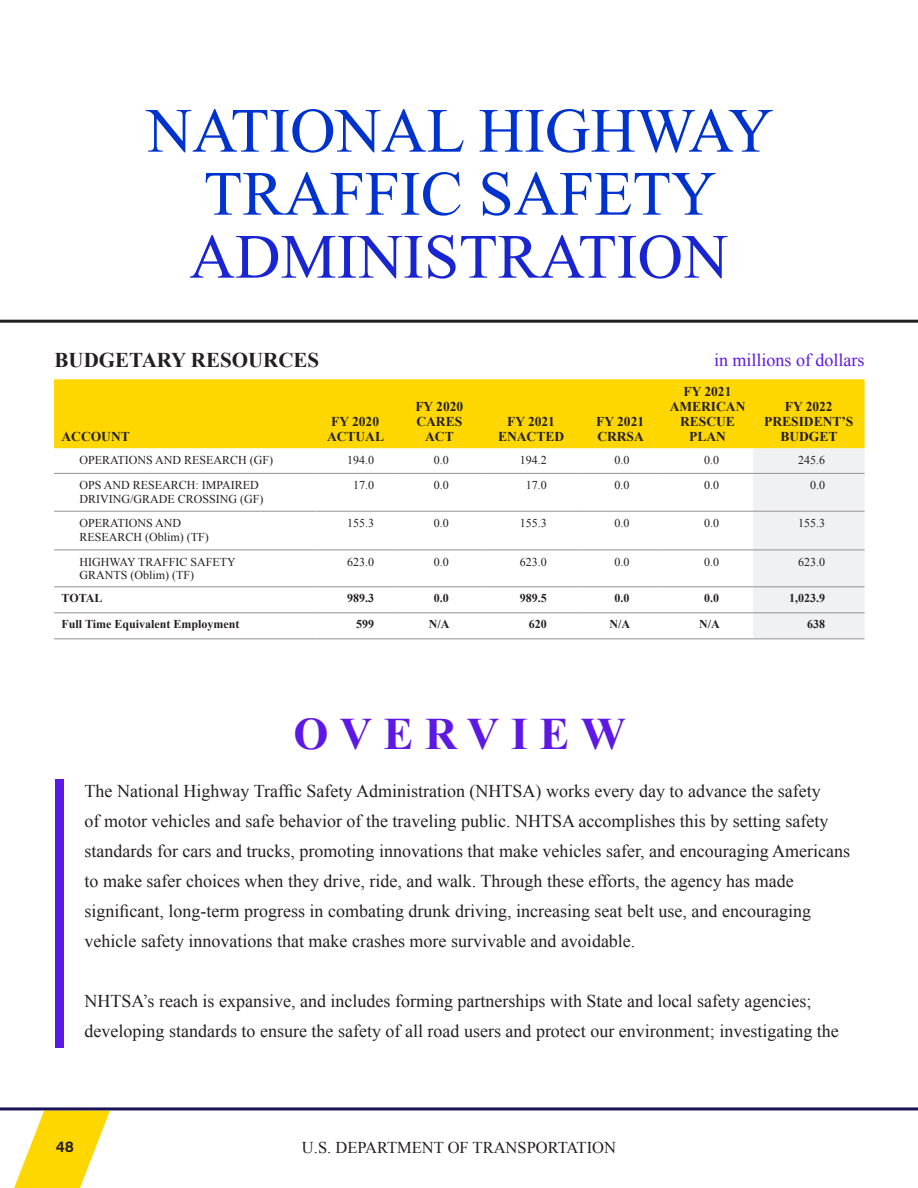
<style>
.page{position:relative;width:918px;height:1188px;background:#fff}
.page>*{position:absolute;margin:0;border:0;box-sizing:border-box;transform-origin:0 0}
.t1{font:63px/63px "Times New Roman";color:#0032cd;text-align:center}
.overview_header{font:700 45px "Times New Roman";letter-spacing:.25em;color:#5d18e5}
.t2{font:700 21px "Times New Roman";color:#231f20}
.t3{font:18px/30px "Times New Roman";color:#231f20}
.t4{font:18px "Times New Roman";color:#5d18e5}
.t5{font:16.5px "Times New Roman";color:#231f20}
.t6{font:15px "Acumin Variable Concept";color:#231f20}
.chart_headers{font:700 13.5px/15px "Times New Roman";color:#231f20;text-align:center}
.chart_headers_left{font:700 13.5px "Times New Roman";color:#231f20}
.chart_basic_left{font:12px/13.5px "Times New Roman";color:#231f20}
.chart_basic{font:12px "Times New Roman";color:#231f20}
.chart_basic-2{font:700 12px "Times New Roman";color:#231f20}
.chart_basic_left-2{font:700 12px "Times New Roman";color:#231f20}
.s1{color:#1925d1}
</style>
<div class="page">
<svg style="left:0;top:1110px;width:110px;height:78px"></svg>
<hr style="left:0;top:1107px;width:918px;height:3px;background:#1a1353">
<hr style="left:0;top:320px;width:918px;height:3px;background:#231f20">
<div style="left:54px;top:379px;width:811px;height:69px;background:#fed700"></div>
<svg style="left:54px;top:448px;width:699px;height:191px"></svg>
<div style="left:753px;top:448px;width:112px;height:191px;background:#f0f1f2"></div>
<hr style="left:54px;top:473px;width:262px;height:1px;background:#949191">
<hr style="left:316px;top:473px;width:79px;height:1px;background:#949191">
<hr style="left:395px;top:473px;width:89px;height:1px;background:#949191">
<hr style="left:484px;top:473px;width:94px;height:1px;background:#949191">
<hr style="left:578px;top:473px;width:84px;height:1px;background:#949191">
<hr style="left:662px;top:473px;width:91px;height:1px;background:#949191">
<hr style="left:753px;top:473px;width:112px;height:1px;background:#949191">
<hr style="left:54px;top:511px;width:262px;height:1px;background:#949191">
<hr style="left:316px;top:511px;width:79px;height:1px;background:#949191">
<hr style="left:395px;top:511px;width:89px;height:1px;background:#949191">
<hr style="left:484px;top:511px;width:94px;height:1px;background:#949191">
<hr style="left:578px;top:511px;width:84px;height:1px;background:#949191">
<hr style="left:662px;top:511px;width:91px;height:1px;background:#949191">
<hr style="left:753px;top:511px;width:112px;height:1px;background:#949191">
<hr style="left:54px;top:550px;width:262px;height:1px;background:#949191">
<hr style="left:316px;top:550px;width:79px;height:1px;background:#949191">
<hr style="left:395px;top:550px;width:89px;height:1px;background:#949191">
<hr style="left:484px;top:550px;width:94px;height:1px;background:#949191">
<hr style="left:578px;top:550px;width:84px;height:1px;background:#949191">
<hr style="left:662px;top:550px;width:91px;height:1px;background:#949191">
<hr style="left:753px;top:550px;width:112px;height:1px;background:#949191">
<hr style="left:54px;top:587px;width:262px;height:1px;background:#949191">
<hr style="left:316px;top:587px;width:79px;height:1px;background:#949191">
<hr style="left:395px;top:587px;width:89px;height:1px;background:#949191">
<hr style="left:484px;top:587px;width:94px;height:1px;background:#949191">
<hr style="left:578px;top:587px;width:84px;height:1px;background:#949191">
<hr style="left:662px;top:587px;width:91px;height:1px;background:#949191">
<hr style="left:753px;top:587px;width:112px;height:1px;background:#949191">
<hr style="left:54px;top:613px;width:262px;height:1px;background:#949191">
<hr style="left:316px;top:613px;width:79px;height:1px;background:#949191">
<hr style="left:395px;top:613px;width:89px;height:1px;background:#949191">
<hr style="left:484px;top:613px;width:94px;height:1px;background:#949191">
<hr style="left:578px;top:613px;width:84px;height:1px;background:#949191">
<hr style="left:662px;top:613px;width:91px;height:1px;background:#949191">
<hr style="left:753px;top:613px;width:112px;height:1px;background:#949191">
<hr style="left:54px;top:639px;width:262px;height:1px;background:#949191">
<hr style="left:316px;top:639px;width:79px;height:1px;background:#949191">
<hr style="left:395px;top:639px;width:89px;height:1px;background:#949191">
<hr style="left:484px;top:639px;width:94px;height:1px;background:#949191">
<hr style="left:578px;top:639px;width:84px;height:1px;background:#949191">
<hr style="left:662px;top:639px;width:91px;height:1px;background:#949191">
<hr style="left:753px;top:639px;width:112px;height:1px;background:#949191">
<div style="left:55px;top:779px;width:9px;height:268px;background:#5d18e5"></div>
<h1 class="t1" style="left:147px;top:98px;width:629px">NATIONAL HIGHWAY<br>TRAFFIC SAFETY<br><span class="s1">ADMINISTRATION</span></h1>
<p class="t2" style="left:55px;top:345px;width:266px">BUDGETARY RESOURCES</p>
<p class="t4" style="left:714px;top:348px;width:152px">in millions of dollars</p>
<p class="chart_headers_left" style="left:62px;top:427px;width:70px">ACCOUNT</p>
<p class="chart_headers" style="left:331px;top:414px;width:49px">FY 2020</p>
<p class="chart_headers" style="left:327px;top:429px;width:58px">ACTUAL</p>
<p class="chart_headers" style="left:415px;top:399px;width:49px">FY 2020</p>
<p class="chart_headers" style="left:416px;top:414px;width:47px">CARES<br>ACT</p>
<p class="chart_headers" style="left:507px;top:414px;width:49px">FY 2021</p>
<p class="chart_headers" style="left:498px;top:429px;width:68px">ENACTED</p>
<p class="chart_headers" style="left:596px;top:414px;width:49px">FY 2021</p>
<p class="chart_headers" style="left:597px;top:429px;width:48px">CRRSA</p>
<p class="chart_headers" style="left:684px;top:384px;width:49px">FY 2021</p>
<p class="chart_headers" style="left:670px;top:399px;width:77px">AMERICAN</p>
<p class="chart_headers" style="left:680px;top:414px;width:56px">RESCUE<br>PLAN</p>
<p class="chart_headers" style="left:785px;top:399px;width:49px">FY 2022</p>
<p class="chart_headers" style="left:764px;top:414px;width:91px">PRESIDENT’S</p>
<p class="chart_headers" style="left:780px;top:429px;width:59px">BUDGET</p>
<p class="chart_basic_left" style="left:80px;top:453px;width:195px">OPERATIONS AND RESEARCH (GF)</p>
<p class="chart_basic" style="left:347px;top:452px;width:28px">194.0</p>
<p class="chart_basic" style="left:434px;top:452px;width:16px">0.0</p>
<p class="chart_basic" style="left:520px;top:452px;width:28px">194.2</p>
<p class="chart_basic" style="left:614px;top:452px;width:16px">0.0</p>
<p class="chart_basic" style="left:704px;top:452px;width:16px">0.0</p>
<p class="chart_basic" style="left:798px;top:452px;width:28px">245.6</p>
<p class="chart_basic_left" style="left:80px;top:478px;width:185px">OPS AND RESEARCH: IMPAIRED<br>DRIVING/GRADE CROSSING (GF)</p>
<p class="chart_basic" style="left:353px;top:477px;width:22px">17.0</p>
<p class="chart_basic" style="left:434px;top:477px;width:16px">0.0</p>
<p class="chart_basic" style="left:526px;top:477px;width:22px">17.0</p>
<p class="chart_basic" style="left:614px;top:477px;width:16px">0.0</p>
<p class="chart_basic" style="left:704px;top:477px;width:16px">0.0</p>
<p class="chart_basic" style="left:810px;top:477px;width:16px">0.0</p>
<p class="chart_basic_left" style="left:80px;top:516px;width:131px">OPERATIONS AND<br>RESEARCH (Oblim) (TF)</p>
<p class="chart_basic" style="left:347px;top:515px;width:28px">155.3</p>
<p class="chart_basic" style="left:434px;top:515px;width:16px">0.0</p>
<p class="chart_basic" style="left:520px;top:515px;width:28px">155.3</p>
<p class="chart_basic" style="left:614px;top:515px;width:16px">0.0</p>
<p class="chart_basic" style="left:704px;top:515px;width:16px">0.0</p>
<p class="chart_basic" style="left:798px;top:515px;width:28px">155.3</p>
<p class="chart_basic_left" style="left:80px;top:555px;width:158px">HIGHWAY TRAFFIC SAFETY<br>GRANTS (Oblim) (TF)</p>
<p class="chart_basic" style="left:347px;top:554px;width:28px">623.0</p>
<p class="chart_basic" style="left:434px;top:554px;width:16px">0.0</p>
<p class="chart_basic" style="left:520px;top:554px;width:28px">623.0</p>
<p class="chart_basic" style="left:614px;top:554px;width:16px">0.0</p>
<p class="chart_basic" style="left:704px;top:554px;width:16px">0.0</p>
<p class="chart_basic" style="left:798px;top:554px;width:28px">623.0</p>
<p class="chart_basic_left-2" style="left:62px;top:590px;width:42px">TOTAL</p>
<p class="chart_basic-2" style="left:347px;top:590px;width:28px">989.3</p>
<p class="chart_basic-2" style="left:434px;top:590px;width:16px">0.0</p>
<p class="chart_basic-2" style="left:520px;top:590px;width:28px">989.5</p>
<p class="chart_basic-2" style="left:614px;top:590px;width:16px">0.0</p>
<p class="chart_basic-2" style="left:704px;top:590px;width:16px">0.0</p>
<p class="chart_basic-2" style="left:789px;top:590px;width:37px">1,023.9</p>
<p class="chart_basic_left-2" style="left:62px;top:616px;width:179px">Full Time Equivalent Employment</p>
<p class="chart_basic-2" style="left:356px;top:616px;width:19px">599</p>
<p class="chart_basic-2" style="left:429px;top:616px;width:22px">N/A</p>
<p class="chart_basic-2" style="left:529px;top:616px;width:19px">620</p>
<p class="chart_basic-2" style="left:609px;top:616px;width:22px">N/A</p>
<p class="chart_basic-2" style="left:699px;top:616px;width:22px">N/A</p>
<p class="chart_basic-2" style="left:807px;top:616px;width:19px">638</p>
<p class="overview_header" style="left:293px;top:703px;width:334px">OVERVIEW</p>
<p class="t3" style="left:85px;top:776px;width:767px">The National Highway Traffic Safety Administration (NHTSA) works every day to advance the safety<br>of motor vehicles and safe behavior of the traveling public. NHTSA accomplishes this by setting safety standards for cars and trucks, promoting innovations that make vehicles safer, and encouraging Americans to make safer choices when they drive, ride, and walk. Through these efforts, the agency has made significant, long-term progress in combating drunk driving, increasing seat belt use, and encouraging vehicle safety innovations that make crashes more survivable and avoidable.</p>
<p class="t3" style="left:85px;top:986px;width:756px">NHTSA’s reach is expansive, and includes forming partnerships with State and local safety agencies; developing standards to ensure the safety of all road users and protect our environment; investigating the</p>
<p class="t6" style="left:56px;top:1137px;width:20px">48</p>
<p class="t5" style="left:302px;top:1136px;width:316px">U.S. DEPARTMENT OF TRANSPORTATION</p>
</div>
